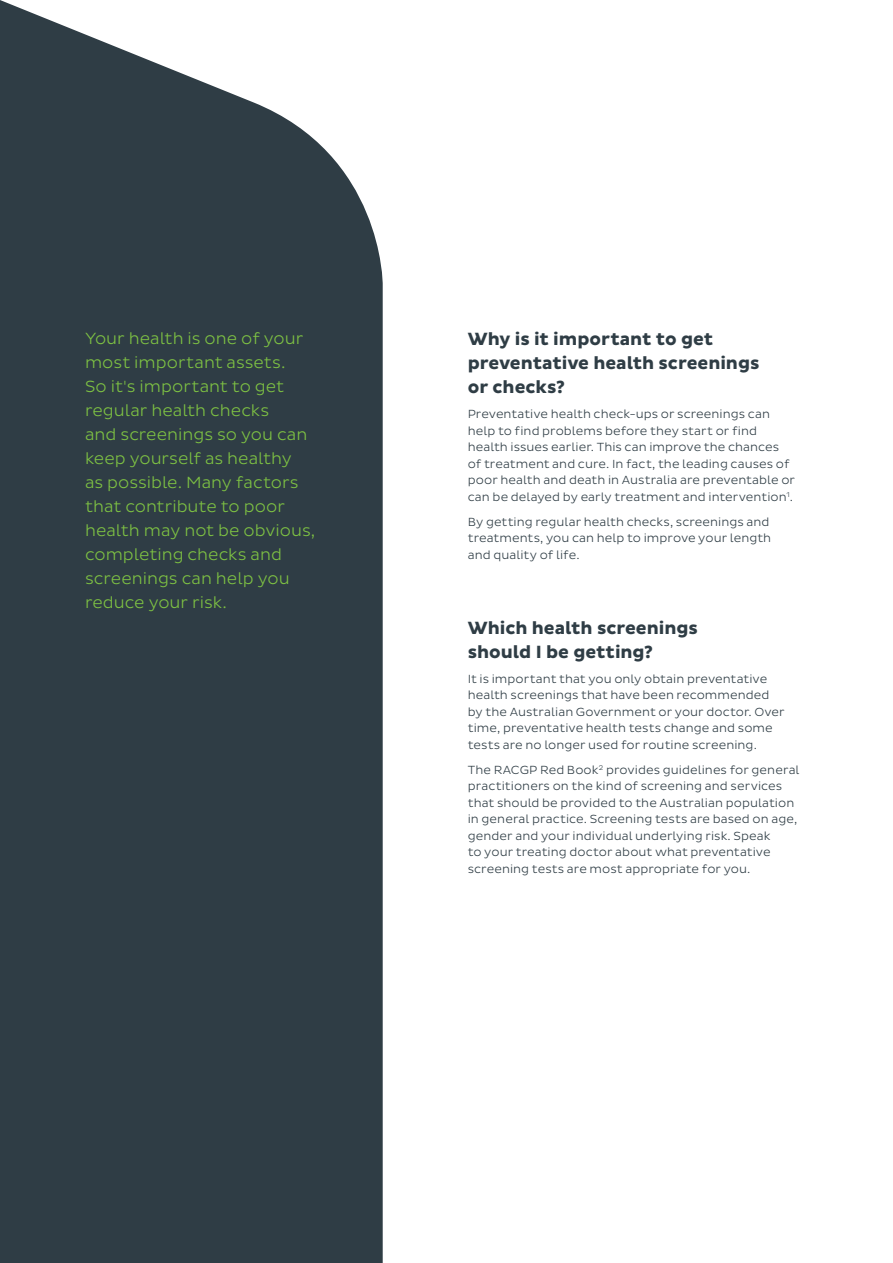
<style>
.page{position:relative;width:893px;height:1263px;background:#fff}
.page>*{position:absolute;margin:0;border:0;box-sizing:border-box;transform-origin:0 0}
.H3{font:700 18px/24px "Pluto Sans";color:#2f3d45}
.Intro{font:300 16.5px/24px "Pluto Sans";color:#7ec243}
.Body{font:300 12px/16.5px "Pluto Sans";letter-spacing:.005em;color:#2f3d45}
</style>
<div class="page">
<svg style="left:0;top:0;width:383px;height:1263px;background:#3d4a51"></svg>
<p class="Intro" style="left:85px;top:327px;width:232px">Your health is one of your most important assets.<br>So it's important to get regular health checks<br>and screenings so you can keep yourself as healthy<br>as possible. Many factors that contribute to poor health may not be obvious, completing checks and screenings can help you reduce your risk.</p>
<p class="H3" style="left:468px;top:328px;width:293px">Why is it important to get preventative health screenings or checks?</p>
<p class="Body" style="left:468px;top:406px;width:329px">Preventative health check-ups or screenings can help to find problems before they start or find health issues earlier. This can improve the chances of treatment and cure. In fact, the leading causes of poor health and death in Australia are preventable or can be delayed by early treatment and intervention<sup>1</sup>.</p>
<p class="Body" style="left:468px;top:513px;width:305px">By getting regular health checks, screenings and treatments, you can help to improve your length and quality of life.</p>
<p class="H3" style="left:468px;top:616px;width:232px">Which health screenings should I be getting?</p>
<p class="Body" style="left:468px;top:670px;width:318px">It is important that you only obtain preventative health screenings that have been recommended by the Australian Government or your doctor. Over time, preventative health tests change and some tests are no longer used for routine screening.</p>
<p class="Body" style="left:468px;top:761px;width:333px">The RACGP Red Book<sup>2</sup> provides guidelines for general practitioners on the kind of screening and services that should be provided to the Australian population in general practice. Screening tests are based on age, gender and your individual underlying risk. Speak<br>to your treating doctor about what preventative screening tests are most appropriate for you.</p>
</div>
